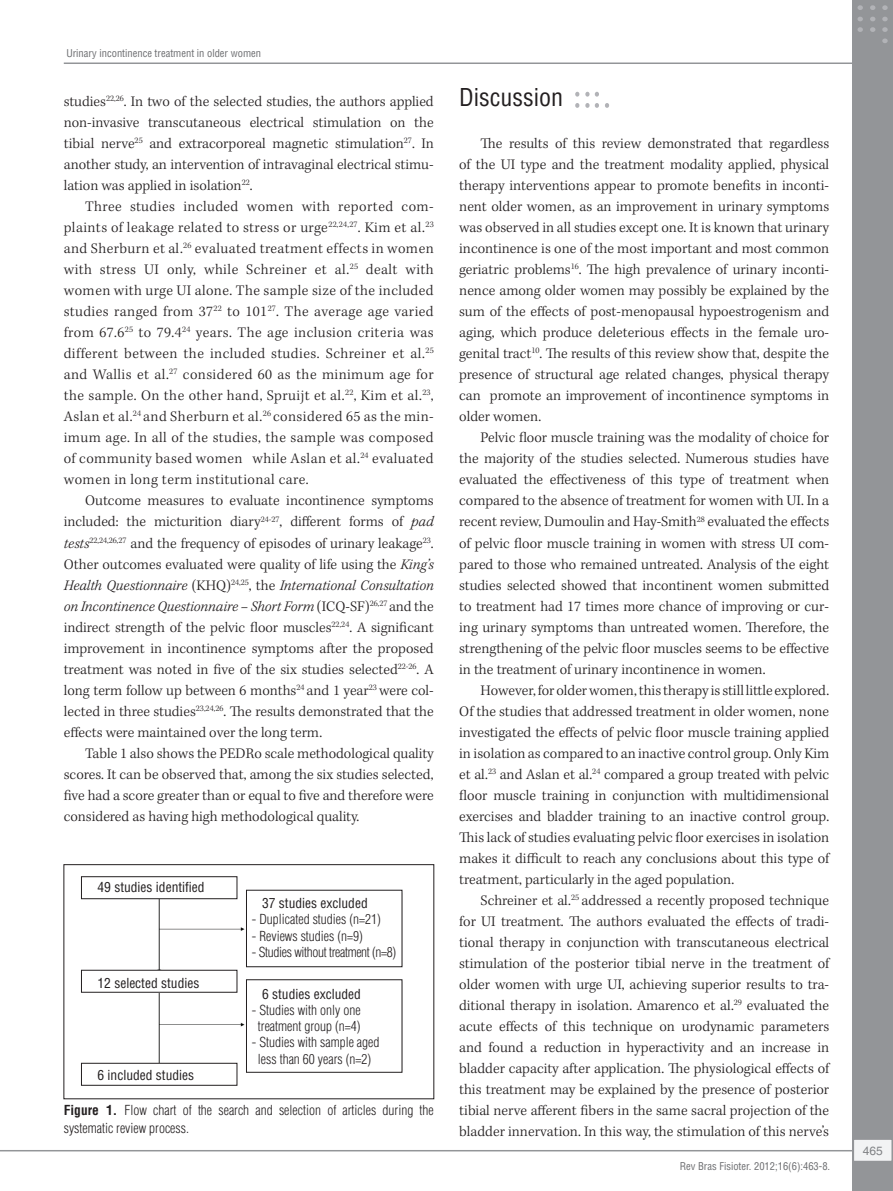
<style>
.page{position:relative;width:893px;height:1191px;background:#fff}
.page>*{position:absolute;margin:0;border:0;box-sizing:border-box;transform-origin:0 0}
.z04_0_Sub1{font:condensed 24px "Helvetica LT Std";color:#231f20}
.z05_0_texto_txt{font:300 15px/21px "Kepler Std";color:#231f20;text-align:justify}
.z07_0_tabela-img_tit{font:300 condensed 13.5px/16.2px "Helvetica LT Std";color:#231f20;text-align:center}
.t1{font:condensed 13.5px "Helvetica LT Std";color:#231f20}
.z07_0_tabela-img_tit-2{font:300 condensed 13.5px "Helvetica LT Std";letter-spacing:-.025em;color:#231f20}
.t2{font:12px "Helvetica LT Std";color:#808285}
.z06_2_cabecalho{font:condensed 10.5px "Helvetica LT Std";color:#6c6d70}
.s1{font-style:italic}
.s2{font-weight:700}
</style>
<div class="page">
<hr style="left:64px;top:62px;width:810px;height:2px;background:#939598">
<div style="left:853px;top:0;width:40px;height:1191px;background:#939598"></div>
<hr style="left:0;top:1150px;width:879px;height:1px;background:#939598">
<div style="left:853px;top:1139px;width:39px;height:22px;background:#f2f3f4"></div>
<div style="left:853px;top:1138px;width:40px;height:24px;border:2px solid #939598"></div>
<svg style="left:857px;top:27px;width:6px;height:5px"></svg>
<svg style="left:857px;top:17px;width:6px;height:4px"></svg>
<svg style="left:857px;top:5px;width:6px;height:5px"></svg>
<svg style="left:870px;top:27px;width:5px;height:5px"></svg>
<svg style="left:870px;top:17px;width:5px;height:4px"></svg>
<svg style="left:870px;top:5px;width:5px;height:5px"></svg>
<svg style="left:882px;top:27px;width:6px;height:5px"></svg>
<svg style="left:882px;top:38px;width:6px;height:5px"></svg>
<svg style="left:882px;top:17px;width:6px;height:4px"></svg>
<svg style="left:882px;top:5px;width:6px;height:5px"></svg>
<svg style="left:605px;top:103px;width:4px;height:5px"></svg>
<svg style="left:585px;top:103px;width:14px;height:5px"></svg>
<svg style="left:575px;top:103px;width:4px;height:5px"></svg>
<svg style="left:585px;top:92px;width:14px;height:5px"></svg>
<svg style="left:575px;top:92px;width:4px;height:5px"></svg>
<img style="left:81px;top:876px;width:322px;height:210px">
<div style="left:81px;top:876px;width:156px;height:22px;background:#fff"></div>
<div style="left:81px;top:876px;width:156px;height:23px;border:1px solid #231f20"></div>
<div style="left:246px;top:890px;width:156px;height:76px;background:#fff"></div>
<div style="left:246px;top:890px;width:156px;height:77px;border:1px solid #231f20"></div>
<div style="left:246px;top:979px;width:156px;height:93px;background:#fff"></div>
<div style="left:246px;top:979px;width:156px;height:93px;border:1px solid #231f20"></div>
<div style="left:81px;top:970px;width:156px;height:22px;background:#fff"></div>
<div style="left:81px;top:970px;width:156px;height:22px;border:1px solid #231f20"></div>
<div style="left:81px;top:1063px;width:156px;height:22px;background:#fff"></div>
<div style="left:81px;top:1063px;width:156px;height:22px;border:1px solid #231f20"></div>
<div style="left:64px;top:864px;width:370px;height:235px;border:1px solid #231f20"></div>
<p class="z06_2_cabecalho" style="left:66px;top:46px;width:196px">Urinary incontinence treatment in older women</p>
<p class="z05_0_texto_txt" style="left:64px;top:92px;width:371px">studies<sup>22,26</sup>. In two of the selected studies, the authors applied non-invasive transcutaneous electrical stimulation on the tibial nerve<sup>25</sup> and extracorporeal magnetic stimulation<sup>27</sup>. In another study, an intervention of intravaginal electrical stimu&shy;lation was applied in isolation<sup>22</sup>.</p>
<p class="z05_0_texto_txt" style="left:64px;top:197px;width:371px;text-indent:21px">Three studies included women with reported com&shy;plaints of leakage related to stress or urge<sup>22,24,27</sup>. Kim et al.<sup>23 </sup>and Sherburn et al.<sup>26</sup> evaluated treatment effects in women with stress UI only, while Schreiner et al.<sup>25</sup> dealt with women with urge UI alone. The sample size of the included studies ranged from 37<sup>22</sup> to 101<sup>27</sup>. The average age varied from 67.6<sup>25</sup> to 79.4<sup>24</sup> years. The age inclusion criteria was different between the included studies. Schreiner et al.<sup>25 </sup>and Wallis et al.<sup>27</sup> considered 60 as the minimum age for the sample. On the other hand, Spruijt et al.<sup>22</sup>, Kim et al.<sup>23</sup>, Aslan et al.<sup>24</sup> and Sherburn et al.<sup>26</sup> considered 65 as the min&shy;imum age. In all of the studies, the sample was composed of community based women while Aslan et al.<sup>24</sup> evaluated women in long term institutional care.</p>
<p class="z05_0_texto_txt" style="left:64px;top:491px;width:371px;text-indent:21px">Outcome measures to evaluate incontinence symptoms included: the micturition diary<sup>24-27</sup>, different forms of <span class="s1">pad tests</span><sup>22,24,26,27</sup> and the frequency of episodes of urinary leakage<sup>23</sup>.<br>Other outcomes evaluated were quality of life using the <span class="s1">King’s Health Questionnaire</span> (KHQ)<sup>24,25</sup>, the <span class="s1">International Consultation on Incontinence Questionnaire – Short Form</span> (ICQ-SF)<sup>26,27</sup> and the indirect strength of the pelvic floor muscles<sup>22,24</sup>. A significant improvement in incontinence symptoms after the proposed treatment was noted in five of the six studies selected<sup>22-26</sup>. A long term follow up between 6 months<sup>24</sup> and 1 year<sup>23</sup> were col&shy;lected in three studies<sup>23,24,26</sup>. The results demonstrated that the effects were maintained over the long term.</p>
<p class="z05_0_texto_txt" style="left:64px;top:743px;width:371px;text-indent:21px">Table 1 also shows the PEDRo scale methodological quality scores. It can be observed that, among the six studies selected, five had a score greater than or equal to five and therefore were considered as having high methodological quality.</p>
<p class="t1" style="left:97px;top:879px;width:109px">49 studies identified</p>
<p class="t1" style="left:262px;top:895px;width:107px">37 studies excluded</p>
<p class="z07_0_tabela-img_tit" style="left:252px;top:911px;width:130px">- Duplicated studies (n=21)</p>
<p class="z07_0_tabela-img_tit" style="left:252px;top:927px;width:112px">- Reviews studies (n=9)</p>
<p class="z07_0_tabela-img_tit-2" style="left:252px;top:943px;width:146px">- Studies without treatment (n=8)</p>
<p class="t1" style="left:262px;top:985px;width:100px">6 studies excluded</p>
<p class="z07_0_tabela-img_tit" style="left:252px;top:1002px;width:110px">- Studies with only one treatment group (n=4)</p>
<p class="z07_0_tabela-img_tit" style="left:252px;top:1034px;width:129px">- Studies with sample aged less than 60 years (n=2)</p>
<p class="z07_0_tabela-img_tit" style="left:64px;top:1101px;width:372px;line-height:18px;text-align:left"><span class="s2">Figure 1.</span> Flow chart of the search and selection of articles during the systematic review process.</p>
<p class="t1" style="left:97px;top:974px;width:103px">12 selected studies</p>
<p class="t1" style="left:97px;top:1067px;width:98px">6 included studies</p>
<p class="z04_0_Sub1" style="left:459px;top:83px;width:105px">Discussion</p>
<p class="z05_0_texto_txt" style="left:459px;top:134px;width:371px;text-indent:21px">The results of this review demonstrated that regardless of the UI type and the treatment modality applied, physical therapy interventions appear to promote benefits in inconti&shy;nent older women, as an improvement in urinary symptoms was observed in all studies except one. It is known that urinary incontinence is one of the most important and most common geriatric problems<sup>16</sup>. The high prevalence of urinary inconti&shy;nence among older women may possibly be explained by the sum of the effects of post-menopausal hypoestrogenism and aging, which produce deleterious effects in the female uro&shy;genital tract<sup>10</sup>. The results of this review show that, despite the presence of structural age related changes, physical therapy can promote an improvement of incontinence symptoms in older women.</p>
<p class="z05_0_texto_txt" style="left:459px;top:428px;width:371px;text-indent:21px">Pelvic floor muscle training was the modality of choice for the majority of the studies selected. Numerous studies have evaluated the effectiveness of this type of treatment when compared to the absence of treatment for women with UI. In a recent review, Dumoulin and Hay-Smith<sup>28</sup> evaluated the effects of pelvic floor muscle training in women with stress UI com&shy;pared to those who remained untreated. Analysis of the eight studies selected showed that incontinent women submitted to treatment had 17 times more chance of improving or cur&shy;ing urinary symptoms than untreated women. Therefore, the strengthening of the pelvic floor muscles seems to be effective in the treatment of urinary incontinence in women.</p>
<p class="z05_0_texto_txt" style="left:459px;top:680px;width:371px;text-indent:21px">However, for older women, this therapy is still little explored.<br>Of the studies that addressed treatment in older women, none investigated the effects of pelvic floor muscle training applied in isolation as compared to an inactive control group. Only Kim et al.<sup>23</sup> and Aslan et al.<sup>24</sup> compared a group treated with pelvic floor muscle training in conjunction with multidimensional exercises and bladder training to an inactive control group.<br>This lack of studies evaluating pelvic floor exercises in isolation makes it difficult to reach any conclusions about this type of treatment, particularly in the aged population.</p>
<p class="z05_0_texto_txt" style="left:459px;top:890px;width:371px;text-indent:21px">Schreiner et al.<sup>25</sup> addressed a recently proposed technique for UI treatment. The authors evaluated the effects of tradi&shy;tional therapy in conjunction with transcutaneous electrical stimulation of the posterior tibial nerve in the treatment of older women with urge UI, achieving superior results to tra&shy;ditional therapy in isolation. Amarenco et al.<sup>29</sup> evaluated the acute effects of this technique on urodynamic parameters and found a reduction in hyperactivity and an increase in bladder capacity after application. The physiological effects of this treatment may be explained by the presence of posterior tibial nerve afferent fibers in the same sacral projection of the bladder innervation. In this way, the stimulation of this nerve’s</p>
<p class="z06_2_cabecalho" style="left:680px;top:1160px;width:152px">Rev Bras Fisioter. 2012;16(6):463-8.</p>
<p class="t2" style="left:863px;top:1143px;width:22px">465</p>
</div>
